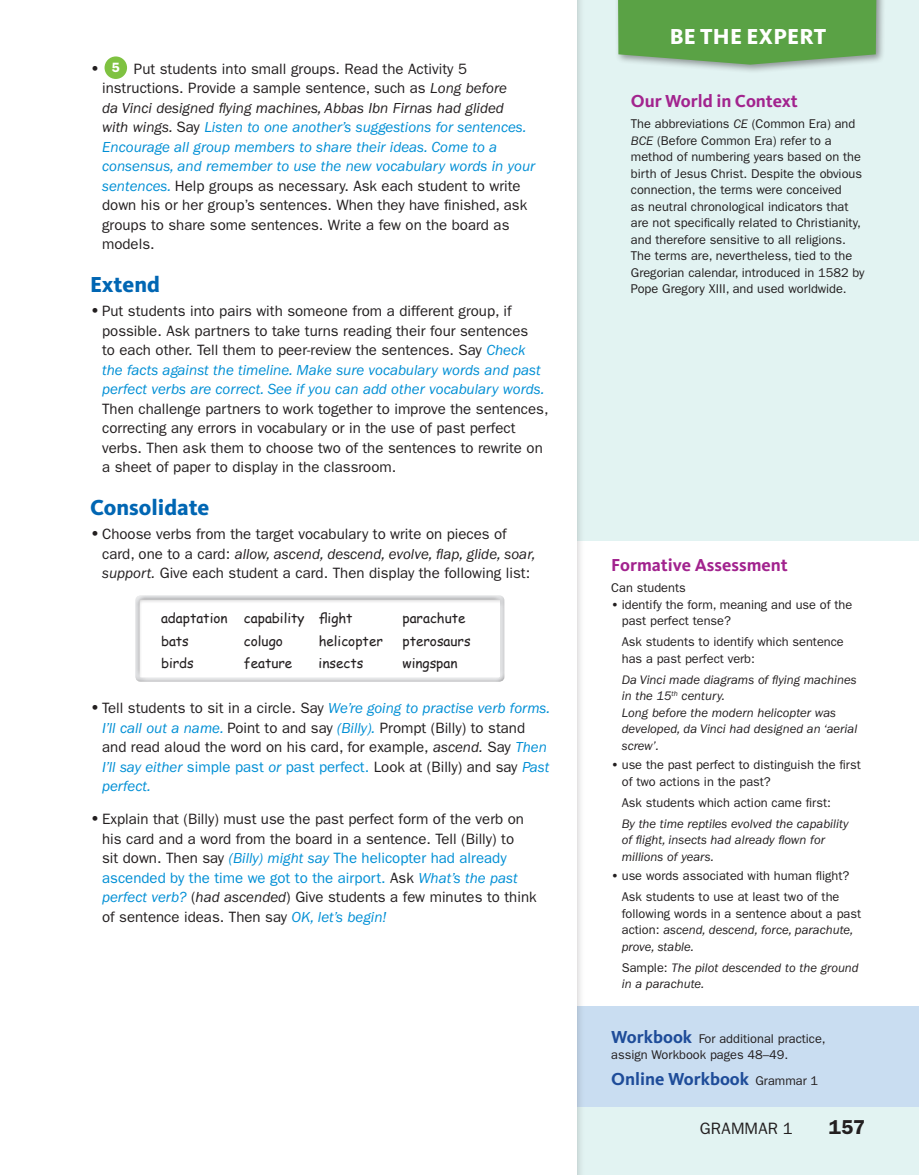
<style>
.page{position:relative;width:919px;height:1175px;background:#fff}
.page>*{position:absolute;margin:0;border:0;box-sizing:border-box;transform-origin:0 0}
.t1{font:800 22.5px "Kievit OT";color:#0166b3}
.t2{font:800 22.5px "Kievit OT";letter-spacing:.01em;color:#fff}
.t3{font:600 20.25px "ITC Franklin Gothic Std";color:#231f20}
.t4{font:700 18px "Kievit OT";color:#a2238e}
.t5{font:700 18px "Kievit OT";color:#1e4c99}
.t6{font:16.5px "ITC Franklin Gothic Std";color:#231f20}
.t7{font:15px/19.5px "ITC Franklin Gothic Std";color:#231f20}
.t8{font:13.5px "Comic Sans MS";color:#231f20}
.t9{font:12.75px/16.5px "ITC Franklin Gothic Std";color:#231f20}
.t10{font:italic 12.75px/16.5px "ITC Franklin Gothic Std";color:#231f20}
.s1{font-weight:600;font-size:16.5px}
.s2{font-weight:600;font-size:13.5px;color:#fff}
.s3{font-style:italic}
.s4{font-style:italic;color:#008fd5}
.s5{color:#008fd5}
.s6{font-weight:600}
.s7{font-style:normal}
.s8{font-family:"Kievit OT";font-weight:700;font-size:18px;color:#1e4c99}
.s9{font-family:"ITC Franklin Gothic Std";font-weight:400;font-size:12.75px;color:#231f20}
</style>
<div class="page">
<div style="left:549px;top:0;width:369px;height:1175px;background:#e2f3f2"></div>
<div style="left:567px;top:541px;width:351px;height:465px;background:#fff"></div>
<div style="left:567px;top:1006px;width:351px;height:101px;background:#c9ddf1"></div>
<div style="left:0;top:0;width:576px;height:1175px;background:#fff"></div>
<div style="left:614px;top:0;width:271px;height:74px;background:#231f20;opacity:.45"></div>
<svg style="left:617px;top:0;width:259px;height:65px"></svg>
<div style="left:104px;top:56px;width:23px;height:23px;background:#7fc241;border-radius:50%"></div>
<div style="left:134px;top:593px;width:372px;height:89px;background:#231f20;opacity:.5"></div>
<p class="t7" style="left:102px;top:59px;width:434px;text-indent:-12px"><span class="s1">•</span> <span class="s2">5</span> Put students into small groups. Read the Activity 5 instructions. Provide a sample sentence, such as <span class="s3">Long before<br>da Vinci designed flying machines, Abbas Ibn Firnas had glided<br>with wings.</span> Say <span class="s4">Listen to one another’s suggestions for sentences.<br>Encourage all group members to share their ideas. Come to a consensus, and remember to use the new vocabulary words in your sentences.</span> Help groups as necessary. Ask each student to write down his or her group’s sentences. When they have finished, ask groups to share some sentences. Write a few on the board as models.</p>
<p class="t1" style="left:90px;top:271px;width:71px">Extend</p>
<p class="t7" style="left:102px;top:301px;width:447px;text-indent:-12px"><span class="s1">•</span> Put students into pairs with someone from a different group, if possible. Ask partners to take turns reading their four sentences<br>to each other. Tell them to peer-review the sentences. Say <span class="s4">Check the facts against the timeline. Make sure vocabulary words and past perfect verbs are correct. See if you can add other vocabulary words.<br></span>Then challenge partners to work together to improve the sentences, correcting any errors in vocabulary or in the use of past perfect verbs. Then ask them to choose two of the sentences to rewrite on a sheet of paper to display in the classroom.</p>
<p class="t1" style="left:90px;top:494px;width:121px">Consolidate</p>
<p class="t7" style="left:102px;top:524px;width:434px;text-indent:-12px"><span class="s1">•</span> Choose verbs from the target vocabulary to write on pieces of card, one to a card: <span class="s3">allow, ascend, descend, evolve, flap, glide, soar, support.</span> Give each student a card. Then display the following list:</p>
<p class="t8" style="left:161px;top:608px;width:193px">adaptation capability flight</p>
<p class="t8" style="left:402px;top:608px;width:65px">parachute</p>
<p class="t8" style="left:161px;top:630px;width:29px">bats</p>
<p class="t8" style="left:244px;top:630px;width:41px">colugo</p>
<p class="t8" style="left:318px;top:630px;width:66px">helicopter</p>
<p class="t8" style="left:402px;top:630px;width:70px">pterosaurs</p>
<p class="t8" style="left:161px;top:653px;width:34px">birds</p>
<p class="t8" style="left:244px;top:653px;width:50px">feature</p>
<p class="t8" style="left:318px;top:653px;width:46px">insects</p>
<p class="t8" style="left:402px;top:653px;width:57px">wingspan</p>
<p class="t7" style="left:102px;top:698px;width:449px;text-indent:-12px"><span class="s1">•</span> Tell students to sit in a circle. Say <span class="s4">We’re going to practise verb forms.<br>I’ll call out a name.</span> Point to and say <span class="s4">(Billy).</span> Prompt (Billy) to stand and read aloud the word on his card, for example, <span class="s3">ascend.</span> Say <span class="s4">Then I’ll say either</span> <span class="s5">simple past</span> <span class="s4">or</span> <span class="s5">past perfect.</span> Look at (Billy) and say <span class="s4">Past perfect.</span></p>
<p class="t7" style="left:102px;top:809px;width:436px;text-indent:-12px"><span class="s1">•</span> Explain that (Billy) must use the past perfect form of the verb on his card and a word from the board in a sentence. Tell (Billy) to<br>sit down. Then say <span class="s4">(Billy) might say</span> <span class="s5">The helicopter had already ascended by the time we got to the airport.</span> Ask <span class="s4">What’s the past perfect verb?</span> (<span class="s3">had ascended</span>) Give students a few minutes to think of sentence ideas. Then say <span class="s4">OK, let’s begin!</span></p>
<p class="t2" style="left:669px;top:23px;width:154px">Be the Expert</p>
<p class="t4" style="left:630px;top:91px;width:168px">Our World in Context</p>
<p class="t9" style="left:630px;top:116px;width:235px">The abbreviations <span class="s3">CE</span> (Common Era) and <span class="s3">BCE</span> (Before Common Era) refer to a method of numbering years based on the birth of Jesus Christ. Despite the obvious connection, the terms were conceived<br>as neutral chronological indicators that are not specifically related to Christianity, and therefore sensitive to all religions.<br>The terms are, nevertheless, tied to the Gregorian calendar, introduced in 1582 by Pope Gregory XIII, and used worldwide.</p>
<p class="t4" style="left:611px;top:555px;width:178px">Formative Assessment</p>
<p class="t9" style="left:611px;top:580px;width:76px">Can students</p>
<p class="t9" style="left:621px;top:596px;width:232px;text-indent:-11px"><span class="s6">•</span> identify the form, meaning and use of the past perfect tense?</p>
<p class="t9" style="left:621px;top:634px;width:223px">Ask students to identify which sentence has a past perfect verb:</p>
<p class="t10" style="left:621px;top:671px;width:237px">Da Vinci made diagrams of flying machines in the 15<sup>th</sup> century.<br>Long before the modern helicopter was developed, da Vinci had designed an ‘aerial screw’.</p>
<p class="t9" style="left:621px;top:757px;width:240px;text-indent:-11px"><span class="s6">•</span> use the past perfect to distinguish the first of two actions in the past?</p>
<p class="t10" style="left:621px;top:792px;width:228px;line-height:21px"><span class="s7">Ask students which action came first:<br></span>By the time reptiles evolved the capability</p>
<p class="t10" style="left:621px;top:832px;width:205px">of flight, insects had already flown for millions of years.</p>
<p class="t9" style="left:611px;top:865px;width:239px;line-height:21px;text-align:center"><span class="s6">•</span> use words associated with human flight?<br>Ask students to use at least two of the</p>
<p class="t10" style="left:621px;top:905px;width:241px"><span class="s7">following words in a sentence about a past action:</span> ascend, descend, force, parachute, prove, stable.</p>
<p class="t10" style="left:621px;top:959px;width:238px"><span class="s7">Sample:</span> The pilot descended to the ground in a parachute.</p>
<p class="t9" style="left:611px;top:1030px;width:216px"><span class="s8">Workbook</span> For additional practice, assign Workbook pages 48–49.</p>
<p class="t5" style="left:611px;top:1068px;width:208px">Online Workbook <span class="s9">Grammar 1</span></p>
<p class="t6" style="left:699px;top:1119px;width:23px">Grammar</p>
<p class="t6" style="left:782px;top:1119px;width:11px">1</p>
<p class="t3" style="left:828px;top:1115px;width:37px">157</p>
</div>
